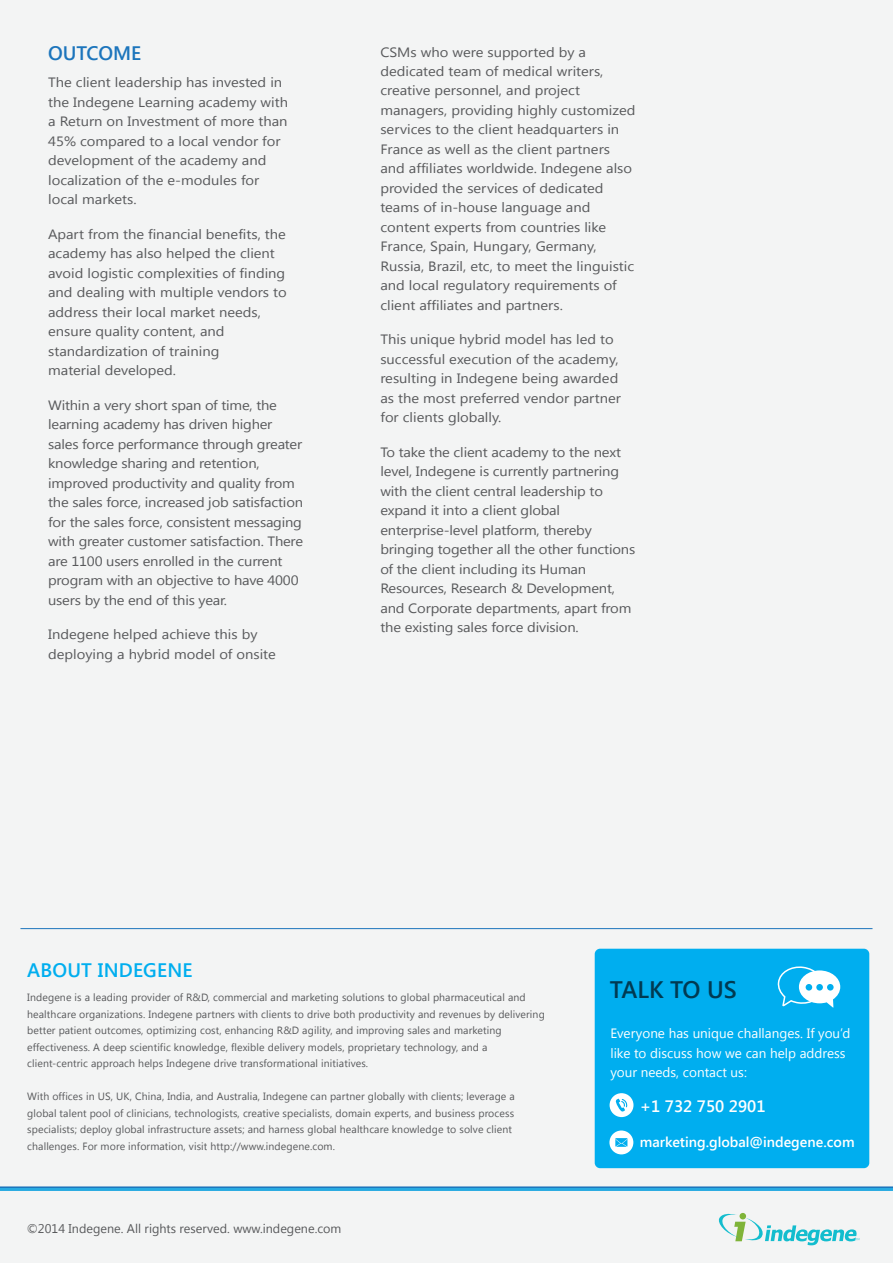
<style>
.page{position:relative;width:893px;height:1263px;background:#f3f4f4}
.page>*{position:absolute;margin:0;border:0;box-sizing:border-box;transform-origin:0 0}
.t1{font:600 23.85px "Segoe UI";color:#003a52}
.t2{font:600 19.5px "Segoe UI";letter-spacing:.01em;color:#00aeef}
.t3{font:600 19.5px "Segoe UI";color:#1c75bc}
.t4{font:600 16.5px "Segoe UI";color:#fff}
.t5{font:600 14.25px "Segoe UI";color:#fff}
.t6{font:13.5px/19.5px "Segoe UI";color:#58595b;scale:1.09 1}
.t7{font:13.5px/19.5px "Segoe UI";color:#fff}
.t8{font:12.6px "Segoe UI";color:#58595b}
.t9{font:10.5px/16.5px "Segoe UI";letter-spacing:.01em;color:#58595b}
</style>
<div class="page">
<svg style="left:718px;top:1212px;width:141px;height:33px"></svg>
<hr style="left:0;top:1186px;width:893px;height:3px;background:#1c75bc">
<hr style="left:0;top:1188px;width:893px;height:3px;background:#27aae1">
<hr style="left:20px;top:928px;width:852px;height:1px;background:#1c75bc">
<div style="left:595px;top:949px;width:274px;height:219px;background:#00aeef;border-radius:5px"></div>
<div style="left:609px;top:1130px;width:24px;height:24px;background:#fff;border-radius:50%"></div>
<svg style="left:615px;top:1138px;width:12px;height:9px"></svg>
<div style="left:610px;top:1093px;width:23px;height:24px;background:#fff;border-radius:50%"></div>
<svg style="left:616px;top:1098px;width:12px;height:14px"></svg>
<svg style="left:777px;top:966px;width:63px;height:42px"></svg>
<div style="left:816px;top:984px;width:7px;height:6px;background:#00aeef;border-radius:50%"></div>
<div style="left:827px;top:984px;width:7px;height:6px;background:#00aeef;border-radius:50%"></div>
<h2 class="t3" style="left:48px;top:40px;width:95px">OUTCOME</h2>
<p class="t6" style="left:48px;top:72px;width:222px">The client leadership has invested in the Indegene Learning academy with a Return on Investment of more than<br>45% compared to a local vendor for development of the academy and localization of the e-modules for local markets.</p>
<p class="t6" style="left:48px;top:224px;width:220px">Apart from the financial benefits, the academy has also helped the client avoid logistic complexities of finding and dealing with multiple vendors to address their local market needs, ensure quality content, and standardization of training<br>material developed.</p>
<p class="t6" style="left:48px;top:395px;width:235px">Within a very short span of time, the learning academy has driven higher sales force performance through greater knowledge sharing and retention, improved productivity and quality from the sales force, increased job satisfaction for the sales force, consistent messaging with greater customer satisfaction. There are 1100 users enrolled in the current program with an objective to have 4000 users by the end of this year.</p>
<p class="t6" style="left:48px;top:624px;width:210px">Indegene helped achieve this by deploying a hybrid model of onsite</p>
<p class="t6" style="left:380px;top:41px;width:235px">CSMs who were supported by a dedicated team of medical writers, creative personnel, and project managers, providing highly customized services to the client headquarters in France as well as the client partners and affiliates worldwide. Indegene also provided the services of dedicated teams of in-house language and content experts from countries like France, Spain, Hungary, Germany, Russia, Brazil, etc, to meet the linguistic and local regulatory requirements of client affiliates and partners.</p>
<p class="t6" style="left:380px;top:329px;width:222px">This unique hybrid model has led to successful execution of the academy, resulting in Indegene being awarded as the most preferred vendor partner for clients globally.</p>
<p class="t6" style="left:380px;top:442px;width:235px">To take the client academy to the next level, Indegene is currently partnering with the client central leadership to expand it into a client global enterprise-level platform, thereby bringing together all the other functions of the client including its Human Resources, Research &amp; Development, and Corporate departments, apart from the existing sales force division.</p>
<h2 class="t2" style="left:27px;top:956px;width:167px">ABOUT INDEGENE</h2>
<p class="t9" style="left:27px;top:989px;width:519px">Indegene is a leading provider of R&amp;D, commercial and marketing solutions to global pharmaceutical and healthcare organizations. Indegene partners with clients to drive both productivity and revenues by delivering better patient outcomes, optimizing cost, enhancing R&amp;D agility, and improving sales and marketing effectiveness. A deep scientific knowledge, flexible delivery models, proprietary technology, and a client-centric approach helps Indegene drive transformational initiatives.</p>
<p class="t9" style="left:27px;top:1087px;width:489px">With offices in US, UK, China, India, and Australia, Indegene can partner globally with clients; leverage a global talent pool of clinicians, technologists, creative specialists, domain experts, and business process specialists; deploy global infrastructure assets; and harness global healthcare knowledge to solve client challenges. For more information, visit http://www.indegene.com.</p>
<p class="t8" style="left:27px;top:1220px;width:316px">©2014 Indegene. All rights reserved. www.indegene.com</p>
<h1 class="t1" style="left:610px;top:973px;width:128px">TALK TO US</h1>
<p class="t7" style="left:610px;top:1023px;width:241px">Everyone has unique challanges. If you’d like to discuss how we can help address your needs, contact us:</p>
<p class="t4" style="left:640px;top:1094px;width:127px">+1 732 750 2901</p>
<p class="t5" style="left:640px;top:1132px;width:216px">marketing.global@indegene.com</p>
</div>
